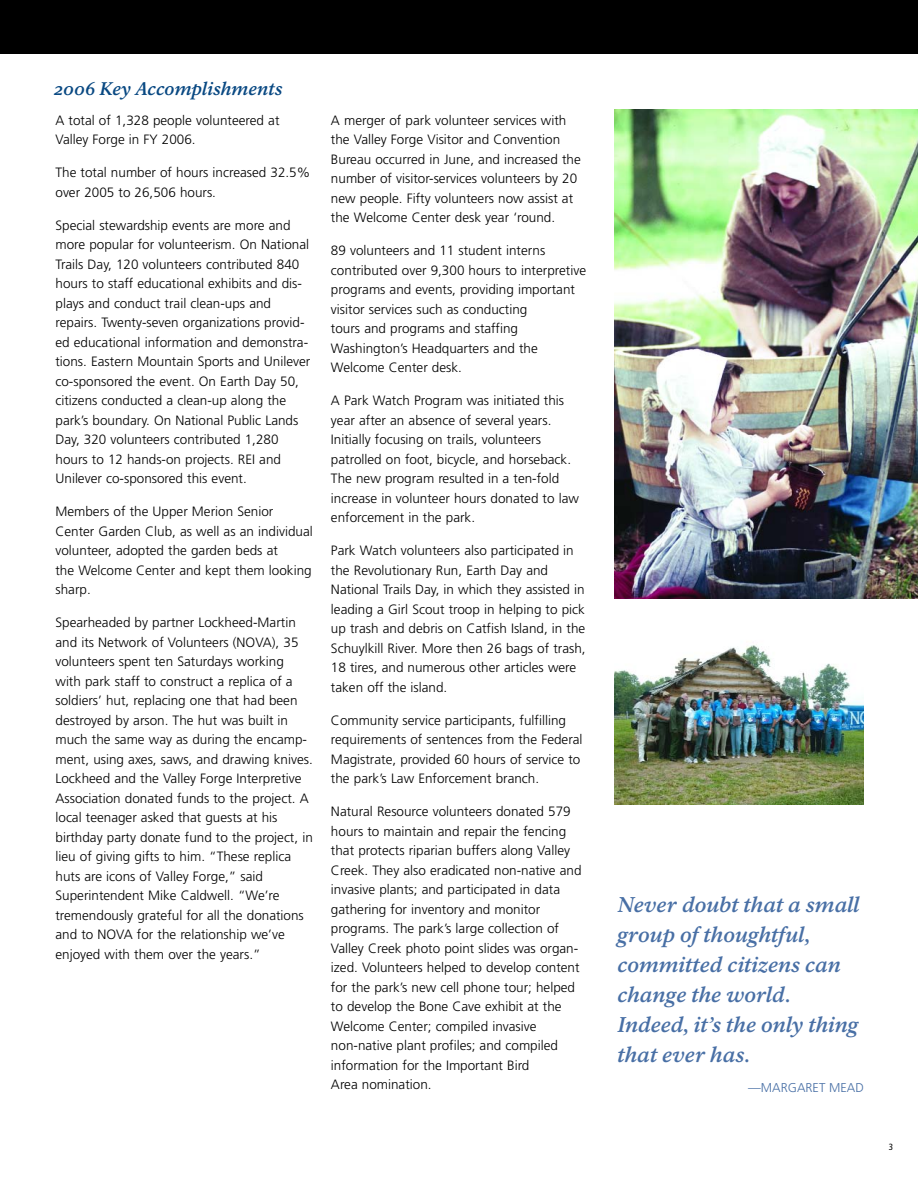
<style>
.page{position:relative;width:918px;height:1188px;background:#fff}
.page>*{position:absolute;margin:0;border:0;box-sizing:border-box;transform-origin:0 0}
.t1{font:italic 700 21px/30px "NPS Rawlinson";color:#486fa5}
.t2{font:italic 700 18px "NPS Rawlinson";color:#084882}
.t3{font:300 13.5px/19.5px "Frutiger";color:#000}
.t4{font:300 12.75px "Frutiger";color:#486fa5}
.t5{font:condensed 9px "Frutiger";color:#000}
</style>
<div class="page">
<div style="left:0;top:0;width:918px;height:54px;background:#000"></div>
<img style="left:614px;top:110px;width:304px;height:489px">
<img style="left:614px;top:645px;width:250px;height:160px">
<h2 class="t2" style="left:54px;top:82px;width:230px">2006 Key Accomplishments</h2>
<p class="t3" style="left:56px;top:111px;width:226px">A total of 1,328 people volunteered at<br>Valley Forge in FY 2006.</p>
<p class="t3" style="left:56px;top:164px;width:256px">The total number of hours increased 32.5% over 2005 to 26,506 hours.</p>
<p class="t3" style="left:56px;top:216px;width:256px">Special stewardship events are more and more popular for volunteerism. On National Trails Day, 120 volunteers contributed 840 hours to staff educational exhibits and dis&shy;plays and conduct trail clean-ups and repairs. Twenty-seven organizations provid&shy;ed educational information and demonstra&shy;tions. Eastern Mountain Sports and Unilever co-sponsored the event. On Earth Day 50, citizens conducted a clean-up along the park’s boundary. On National Public Lands Day, 320 volunteers contributed 1,280 hours to 12 hands-on projects. REI and Unilever co-sponsored this event.</p>
<p class="t3" style="left:56px;top:503px;width:259px">Members of the Upper Merion Senior<br>Center Garden Club, as well as an individual volunteer, adopted the garden beds at<br>the Welcome Center and kept them looking sharp.</p>
<p class="t3" style="left:56px;top:614px;width:259px">Spearheaded by partner Lockheed-Martin and its Network of Volunteers (NOVA), 35 volunteers spent ten Saturdays working with park staff to construct a replica of a soldiers’ hut, replacing one that had been destroyed by arson. The hut was built in much the same way as during the encamp&shy;ment, using axes, saws, and drawing knives.<br>Lockheed and the Valley Forge Interpretive Association donated funds to the project. A local teenager asked that guests at his birthday party donate fund to the project, in lieu of giving gifts to him. “These replica huts are icons of Valley Forge,” said Superintendent Mike Caldwell. “We’re tremendously grateful for all the donations and to NOVA for the relationship we’ve enjoyed with them over the years.”</p>
<p class="t3" style="left:331px;top:111px;width:251px">A merger of park volunteer services with the Valley Forge Visitor and Convention Bureau occurred in June, and increased the number of visitor-services volunteers by 20 new people. Fifty volunteers now assist at the Welcome Center desk year ‘round.</p>
<p class="t3" style="left:331px;top:242px;width:257px">89 volunteers and 11 student interns contributed over 9,300 hours to interpretive programs and events, providing important visitor services such as conducting<br>tours and programs and staffing Washington’s Headquarters and the Welcome Center desk.</p>
<p class="t3" style="left:331px;top:392px;width:250px">A Park Watch Program was initiated this year after an absence of several years.<br>Initially focusing on trails, volunteers patrolled on foot, bicycle, and horseback.<br>The new program resulted in a ten-fold increase in volunteer hours donated to law enforcement in the park.</p>
<p class="t3" style="left:331px;top:542px;width:256px">Park Watch volunteers also participated in the Revolutionary Run, Earth Day and National Trails Day, in which they assisted in leading a Girl Scout troop in helping to pick up trash and debris on Catfish Island, in the Schuylkill River. More then 26 bags of trash, 18 tires, and numerous other articles were taken off the island.</p>
<p class="t3" style="left:331px;top:711px;width:253px">Community service participants, fulfilling requirements of sentences from the Federal Magistrate, provided 60 hours of service to the park’s Law Enforcement branch.</p>
<p class="t3" style="left:331px;top:803px;width:252px">Natural Resource volunteers donated 579 hours to maintain and repair the fencing that protects riparian buffers along Valley Creek. They also eradicated non-native and invasive plants; and participated in data gathering for inventory and monitor programs. The park’s large collection of Valley Creek photo point slides was organ&shy;ized. Volunteers helped to develop content for the park’s new cell phone tour; helped to develop the Bone Cave exhibit at the Welcome Center; compiled invasive non-native plant profiles; and compiled information for the Important Bird<br>Area nomination.</p>
<h1 class="t1" style="left:618px;top:891px;width:244px">Never doubt that a small group of thoughtful, committed citizens can change the world.<br>Indeed, it’s the only thing that ever has.</h1>
<p class="t4" style="left:748px;top:1082px;width:117px">—MARGARET MEAD</p>
<p class="t5" style="left:889px;top:1143px;width:6px">3</p>
</div>
